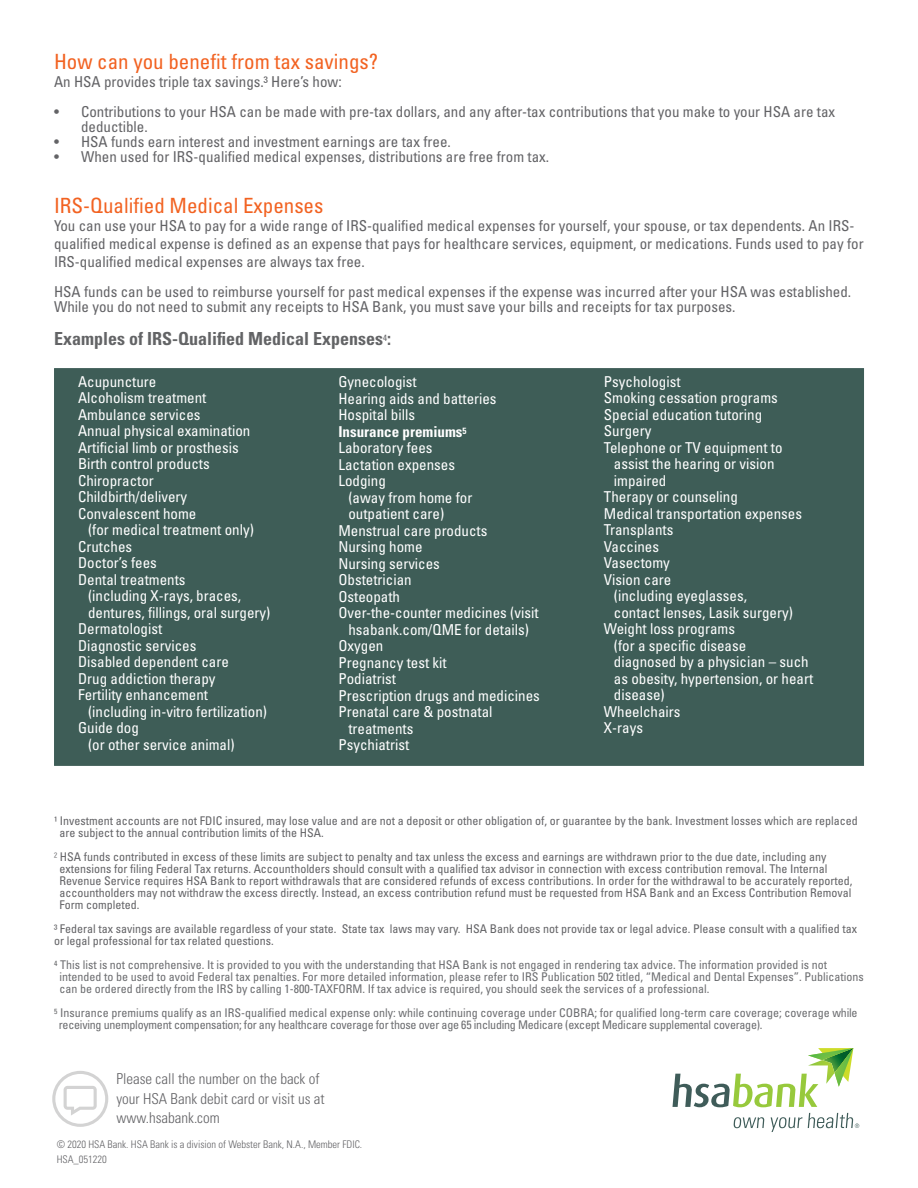
<style>
.page{position:relative;width:918px;height:1188px;background:#fff}
.page>*{position:absolute;margin:0;border:0;box-sizing:border-box;transform-origin:0 0}
.t1{font:condensed 21px "Univers LT Std";color:#f26221}
.t2{font:700 condensed 18px "Univers LT Std";color:#636466}
.t3{font:condensed 15px/16.5px "Univers LT Std";color:#fff}
.t4{font:condensed 15px/15px "Univers LT Std";color:#636366}
.t5{font:300 condensed 15px "Univers LT Std";color:#636366}
.t6{font:700 condensed 15px "Univers LT Std";color:#fff}
.t7{font:condensed 12px/12px "Univers LT Std";color:#636366}
.t8{font:condensed 12px "Univers LT Std";color:#6c6d70}
.t9{font:condensed 12px "Univers LT Std";letter-spacing:-.02em;color:#6c6d70}
.t10{font:300 condensed 10.5px "Univers LT Std";color:#636366}
.s1{font-weight:300}
</style>
<div class="page">
<div style="left:54px;top:368px;width:810px;height:398px;background:#3e5d57;border:2px solid #3e5d57"></div>
<svg style="left:733px;top:1117px;width:31px;height:11px"></svg>
<svg style="left:771px;top:1117px;width:31px;height:15px"></svg>
<svg style="left:673px;top:1048px;width:180px;height:59px"></svg>
<svg style="left:808px;top:1113px;width:51px;height:15px"></svg>
<svg style="left:52px;top:1071px;width:56px;height:56px"></svg>
<p class="t1" style="left:54px;top:48px;width:326px">How can you benefit from tax savings?</p>
<p class="t4" style="left:54px;top:74px;width:289px">An HSA provides triple tax savings.3 Here’s how:</p>
<p class="t4" style="left:81px;top:104px;width:756px;text-indent:-27px">• Contributions to your HSA can be made with pre-tax dollars, and any after-tax contributions that you make to your HSA are tax deductible.</p>
<p class="t4" style="left:54px;top:134px;width:398px">• HSA funds earn interest and investment earnings are tax free.</p>
<p class="t4" style="left:54px;top:149px;width:497px">• When used for IRS-qualified medical expenses, distributions are free from tax.</p>
<p class="t1" style="left:54px;top:192px;width:271px">IRS-Qualified Medical Expenses</p>
<p class="t4" style="left:54px;top:216px;width:811px;line-height:18px">You can use your HSA to pay for a wide range of IRS-qualified medical expenses for yourself, your spouse, or tax dependents. An IRS&shy;qualified medical expense is defined as an expense that pays for healthcare services, equipment, or medications. Funds used to pay for<br>IRS-qualified medical expenses are always tax free.</p>
<p class="t4" style="left:54px;top:284px;width:799px">HSA funds can be used to reimburse yourself for past medical expenses if the expense was incurred after your HSA was established.<br>While you do not need to submit any receipts to HSA Bank, you must save your bills and receipts for tax purposes.</p>
<p class="t2" style="left:54px;top:328px;width:338px">Examples of IRS-Qualified Medical Expenses<sup>4</sup>:</p>
<p class="t3" style="left:78px;top:373px;width:80px">Acupuncture</p>
<p class="t3" style="left:78px;top:389px;width:130px">Alcoholism treatment</p>
<p class="t3" style="left:78px;top:406px;width:124px">Ambulance services</p>
<p class="t3" style="left:78px;top:422px;width:174px">Annual physical examination</p>
<p class="t3" style="left:78px;top:439px;width:162px">Artificial limb or prosthesis</p>
<p class="t3" style="left:78px;top:455px;width:133px">Birth control products</p>
<p class="t3" style="left:78px;top:472px;width:77px">Chiropractor</p>
<p class="t3" style="left:78px;top:488px;width:111px">Childbirth/delivery</p>
<p class="t3" style="left:88px;top:505px;width:167px;text-indent:-10px">Convalescent home<br>(for medical treatment only)</p>
<p class="t3" style="left:78px;top:538px;width:56px">Crutches</p>
<p class="t3" style="left:78px;top:554px;width:80px">Doctor’s fees</p>
<p class="t3" style="left:88px;top:571px;width:184px;text-indent:-10px">Dental treatments<br>(including X-rays, braces, dentures, fillings, oral surgery)</p>
<p class="t3" style="left:78px;top:620px;width:86px">Dermatologist</p>
<p class="t3" style="left:78px;top:637px;width:120px">Diagnostic services</p>
<p class="t3" style="left:78px;top:653px;width:152px">Disabled dependent care</p>
<p class="t3" style="left:78px;top:670px;width:139px">Drug addiction therapy</p>
<p class="t3" style="left:88px;top:686px;width:181px;text-indent:-10px">Fertility enhancement (including in-vitro fertilization)</p>
<p class="t3" style="left:88px;top:719px;width:148px;text-indent:-10px">Guide dog<br>(or other service animal)</p>
<p class="t3" style="left:338px;top:374px;width:80px">Gynecologist</p>
<p class="t3" style="left:338px;top:390px;width:160px">Hearing aids and batteries</p>
<p class="t3" style="left:338px;top:407px;width:78px">Hospital bills</p>
<p class="t6" style="left:338px;top:422px;width:130px">Insurance premiums<sup>5</sup></p>
<p class="t3" style="left:338px;top:440px;width:96px">Laboratory fees</p>
<p class="t3" style="left:338px;top:456px;width:118px">Lactation expenses</p>
<p class="t3" style="left:338px;top:473px;width:49px">Lodging</p>
<p class="t3" style="left:348px;top:489px;width:126px">(away from home for</p>
<p class="t3" style="left:348px;top:506px;width:97px">outpatient care)</p>
<p class="t3" style="left:338px;top:522px;width:151px">Menstrual care products</p>
<p class="t3" style="left:338px;top:539px;width:86px">Nursing home</p>
<p class="t3" style="left:338px;top:555px;width:103px">Nursing services</p>
<p class="t3" style="left:338px;top:572px;width:75px">Obstetrician</p>
<p class="t3" style="left:338px;top:588px;width:63px">Osteopath</p>
<p class="t3" style="left:338px;top:605px;width:202px;text-align:center">Over-the-counter medicines (visit hsabank.com/QME for details)</p>
<p class="t3" style="left:338px;top:638px;width:46px">Oxygen</p>
<p class="t3" style="left:338px;top:654px;width:110px">Pregnancy test kit</p>
<p class="t3" style="left:338px;top:671px;width:59px">Podiatrist</p>
<p class="t3" style="left:338px;top:687px;width:203px">Prescription drugs and medicines</p>
<p class="t3" style="left:338px;top:704px;width:156px">Prenatal care &amp; postnatal</p>
<p class="t3" style="left:348px;top:720px;width:66px">treatments</p>
<p class="t3" style="left:338px;top:737px;width:72px">Psychiatrist</p>
<p class="t3" style="left:604px;top:373px;width:78px">Psychologist</p>
<p class="t3" style="left:604px;top:390px;width:176px">Smoking cessation programs</p>
<p class="t3" style="left:604px;top:406px;width:160px">Special education tutoring</p>
<p class="t3" style="left:604px;top:423px;width:49px">Surgery</p>
<p class="t3" style="left:604px;top:439px;width:180px">Telephone or TV equipment to</p>
<p class="t3" style="left:614px;top:456px;width:162px">assist the hearing or vision</p>
<p class="t3" style="left:614px;top:472px;width:54px">impaired</p>
<p class="t3" style="left:604px;top:489px;width:136px">Therapy or counseling</p>
<p class="t3" style="left:604px;top:505px;width:200px">Medical transportation expenses</p>
<p class="t3" style="left:604px;top:522px;width:71px">Transplants</p>
<p class="t3" style="left:604px;top:538px;width:57px">Vaccines</p>
<p class="t3" style="left:604px;top:555px;width:68px">Vasectomy</p>
<p class="t3" style="left:604px;top:571px;width:69px">Vision care</p>
<p class="t3" style="left:614px;top:588px;width:181px">(including eyeglasses, contact lenses, Lasik surgery)</p>
<p class="t3" style="left:614px;top:621px;width:201px;text-indent:-10px">Weight loss programs<br>(for a specific disease<br>diagnosed by a physician – such as obesity, hypertension, or heart disease)</p>
<p class="t3" style="left:604px;top:703px;width:78px">Wheelchairs</p>
<p class="t3" style="left:604px;top:720px;width:41px">X-rays</p>
<p class="t7" style="left:54px;top:815px;width:805px">¹ Investment accounts are not FDIC insured, may lose value and are not a deposit or other obligation of, or guarantee by the bank. Investment losses which are replaced</p>
<p class="t7" style="left:59px;top:827px;width:266px">are subject to the annual contribution limits of the HSA.</p>
<p class="t7" style="left:54px;top:851px;width:774px"><span class="s1">2</span> HSA funds contributed in excess of these limits are subject to penalty and tax unless the excess and earnings are withdrawn prior to the due date, including any</p>
<p class="t7" style="left:59px;top:863px;width:770px">extensions for filing Federal Tax returns. Accountholders should consult with a qualified tax advisor in connection with excess contribution removal. The Internal</p>
<p class="t7" style="left:59px;top:875px;width:795px">Revenue Service requires HSA Bank to report withdrawals that are considered refunds of excess contributions. In order for the withdrawal to be accurately reported,</p>
<p class="t7" style="left:59px;top:887px;width:794px">accountholders may not withdraw the excess directly. Instead, an excess contribution refund must be requested from HSA Bank and an Excess Contribution Removal</p>
<p class="t7" style="left:59px;top:899px;width:81px">Form completed.</p>
<p class="t7" style="left:54px;top:923px;width:805px">3 Federal tax savings are available regardless of your state. State tax laws may vary. HSA Bank does not provide tax or legal advice. Please consult with a qualified tax or legal professional for tax related questions.</p>
<p class="t8" style="left:54px;top:957px;width:775px"><sup>4</sup> This list is not comprehensive. It is provided to you with the understanding that HSA Bank is not engaged in rendering tax advice. The information provided is not</p>
<p class="t8" style="left:59px;top:969px;width:806px">intended to be used to avoid Federal tax penalties. For more detailed information, please refer to IRS Publication 502 titled, “Medical and Dental Expenses”. Publications</p>
<p class="t8" style="left:59px;top:981px;width:652px">can be ordered directly from the IRS by calling 1-800-TAXFORM. If tax advice is required, you should seek the services of a professional.</p>
<p class="t8" style="left:54px;top:1005px;width:805px"><sup>5</sup> Insurance premiums qualify as an IRS-qualified medical expense only: while continuing coverage under COBRA; for qualified long-term care coverage; coverage while</p>
<p class="t9" style="left:59px;top:1017px;width:705px">receiving unemployment compensation; for any healthcare coverage for those over age 65 including Medicare (except Medicare supplemental coverage).</p>
<p class="t5" style="left:116px;top:1070px;width:205px">Please call the number on the back of</p>
<p class="t5" style="left:116px;top:1090px;width:210px">your HSA Bank debit card or visit us at</p>
<p class="t5" style="left:116px;top:1109px;width:105px">www.hsabank.com</p>
<p class="t10" style="left:57px;top:1137px;width:307px">© 2020 HSA Bank. HSA Bank is a division of Webster Bank, N.A., Member FDIC.</p>
<p class="t10" style="left:57px;top:1153px;width:52px">HSA_051220</p>
</div>
